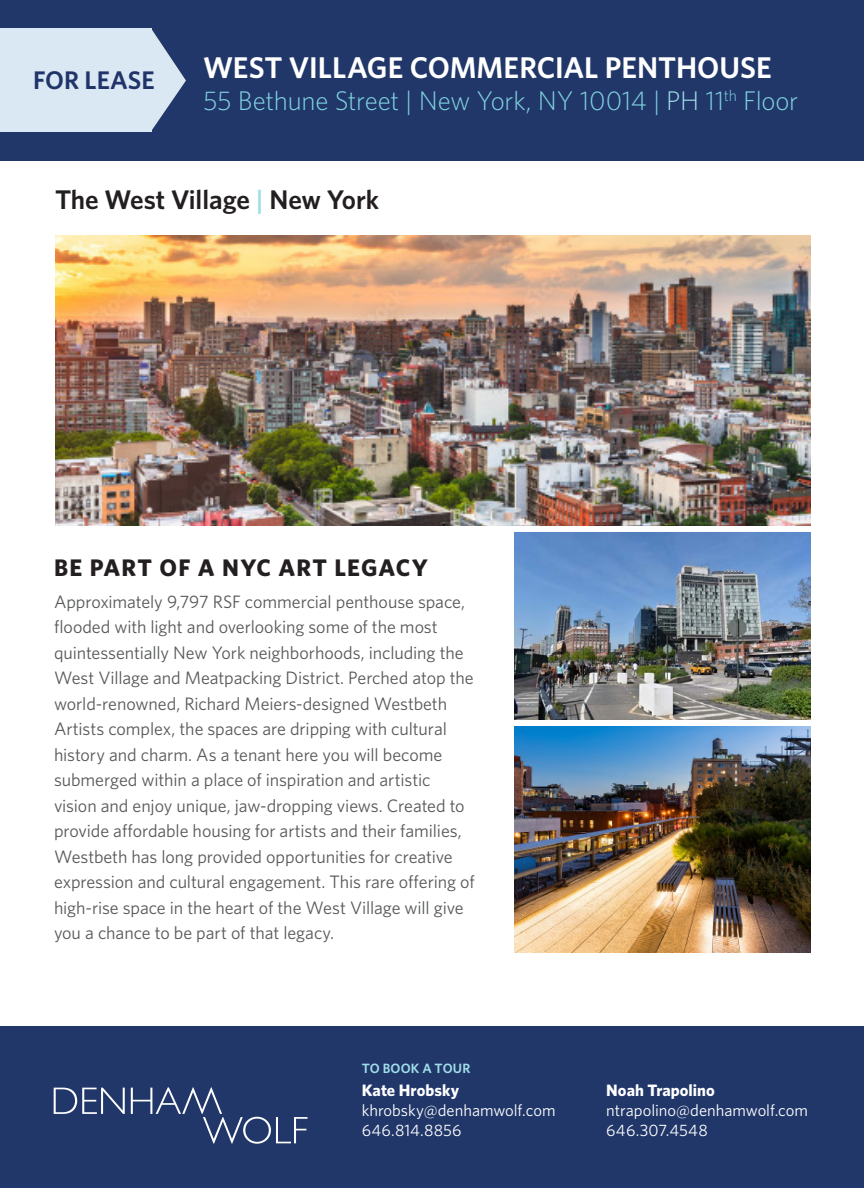
<style>
.page{position:relative;width:864px;height:1188px;background:#fff}
.page>*{position:absolute;margin:0;border:0;box-sizing:border-box;transform-origin:0 0}
.t1{font:600 30px "Whitney";letter-spacing:-.005em;color:#fff}
.t2{font:300 27px "Whitney";letter-spacing:-.01em;color:#80d3e0}
.t3{font:600 27px "Whitney";color:#231f20}
.t4{font:600 25.5px "Whitney";color:#213469}
.heading_-_11_orng_SB-CAP{font:700 24px "Whitney";letter-spacing:.05em;color:#231f20}
.KB_body_text{font:18px/25.5px "Whitney";letter-spacing:-.005em;color:#57585a}
.t5{font:16.5px/19.8px "Whitney";color:#fff}
.t6{font:700 16.5px "Whitney";letter-spacing:.005em;color:#fff}
.t7{font:600 13.5px "Whitney";letter-spacing:.015em;color:#a0dee8}
.s1{color:#a0dee8}
</style>
<div class="page">
<div style="left:0;top:0;width:864px;height:161px;background:#213769"></div>
<div style="left:0;top:1026px;width:864px;height:162px;background:#213769"></div>
<div style="left:0;top:28px;width:151px;height:104px;background:#dae8f3"></div>
<svg style="left:151px;top:28px;width:35px;height:104px"></svg>
<svg style="left:54px;top:1088px;width:71px;height:26px"></svg>
<svg style="left:131px;top:1087px;width:177px;height:57px"></svg>
<img style="left:515px;top:726px;width:295px;height:227px">
<img style="left:55px;top:235px;width:755px;height:291px">
<img style="left:515px;top:532px;width:295px;height:188px">
<h3 class="t4" style="left:33px;top:64px;width:123px">FOR LEASE</h3>
<h1 class="t1" style="left:203px;top:48px;width:570px">WEST VILLAGE COMMERCIAL PENTHOUSE</h1>
<h2 class="t2" style="left:203px;top:82px;width:597px">55 Bethune Street | New York, NY 10014 | <span class="s1">PH</span> 11<sup>th</sup> Floor</h2>
<p class="t3" style="left:55px;top:182px;width:326px">The West Village <span class="s1">|</span> New York</p>
<p class="heading_-_11_orng_SB-CAP" style="left:54px;top:551px;width:375px">BE PART OF A NYC ART LEGACY</p>
<p class="KB_body_text" style="left:54px;top:588px;width:422px">Approximately 9,797 RSF commercial penthouse space, flooded with light and overlooking some of the most quintessentially New York neighborhoods, including the West Village and Meatpacking District. Perched atop the world-renowned, Richard Meiers-designed Westbeth Artists complex, the spaces are dripping with cultural history and charm. As a tenant here you will become submerged within a place of inspiration and artistic vision and enjoy unique, jaw-dropping views. Created to provide affordable housing for artists and their families, Westbeth has long provided opportunities for creative expression and cultural engagement. This rare offering of high-rise space in the heart of the West Village will give you a chance to be part of that legacy.</p>
<p class="t7" style="left:362px;top:1059px;width:110px">TO BOOK A TOUR</p>
<p class="t6" style="left:362px;top:1079px;width:99px">Kate Hrobsky</p>
<p class="t5" style="left:362px;top:1100px;width:195px">khrobsky@denhamwolf.com<br>646.814.8856</p>
<p class="t6" style="left:606px;top:1079px;width:110px">Noah Trapolino</p>
<p class="t5" style="left:606px;top:1100px;width:203px">ntrapolino@denhamwolf.com<br>646.307.4548</p>
</div>
